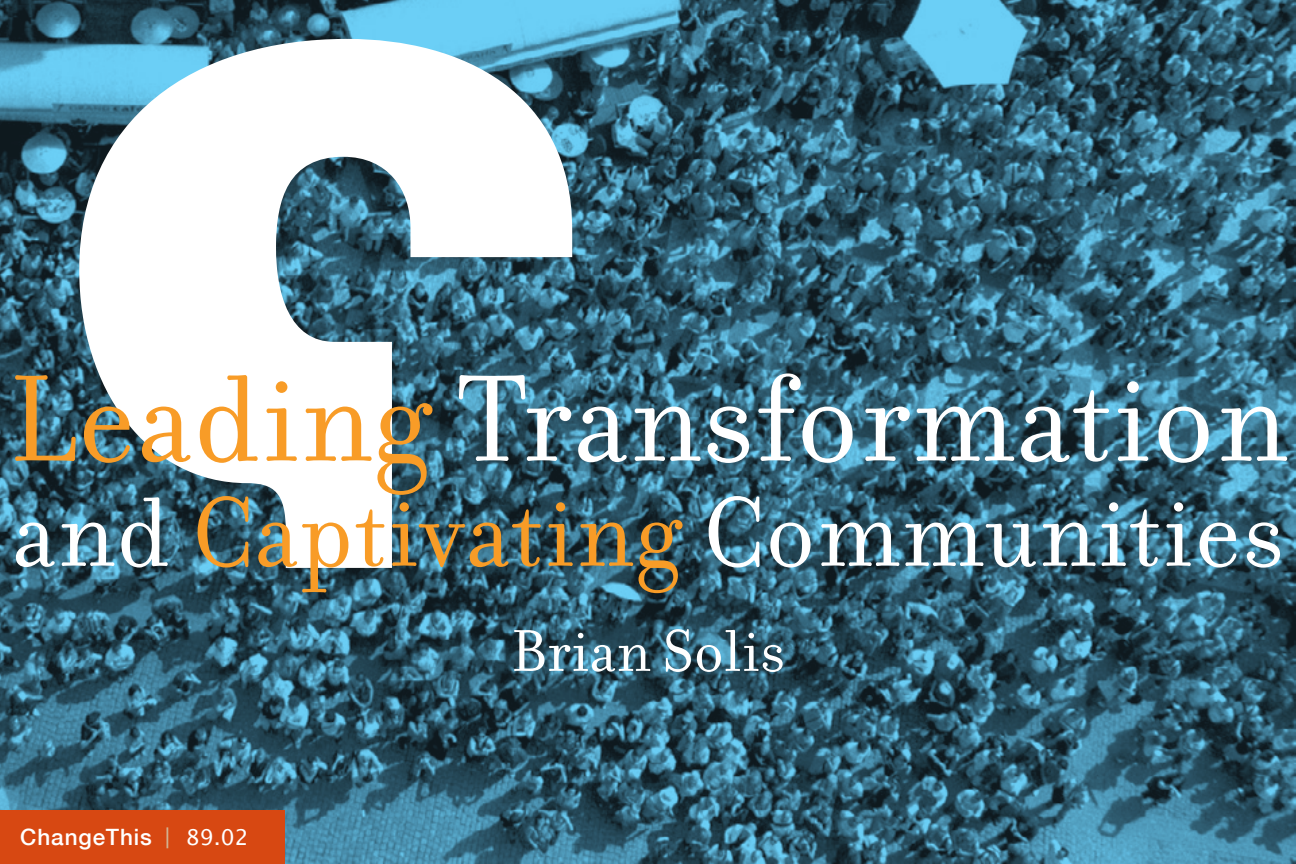
<style>
.page{position:relative;width:1296px;height:864px;background:#fff}
.page>*{position:absolute;margin:0;border:0;box-sizing:border-box;transform-origin:0 0}
.t1{font:132.3px "Filosofia OT";letter-spacing:.01em;color:#fff}
.t2{font:105.98px "Filosofia OT";letter-spacing:.015em;color:#fff}
.t3{font:63.45px "Filosofia OT";letter-spacing:.005em;color:#fff}
.t4{font:500 22.5px "Helvetica Neue";letter-spacing:.04em;color:#fff}
.s1{color:#f89c27}
.s2{font-family:"Lucida Sans EFOP";font-weight:400;font-size:24.75px;color:#d2b696}
.s3{font-family:"Lucida Sans EFOP";font-weight:400;font-size:23.62px}
</style>
<div class="page">
<img style="left:0;top:0;width:1296px;height:864px">
<svg style="left:79px;top:39px;width:493px;height:529px"></svg>
<div style="left:0;top:810px;width:285px;height:54px;background:#d74812"></div>
<p class="t1" style="left:8px;top:346px;width:1281px"><span class="s1">Leading</span> Transformation</p>
<p class="t2" style="left:12px;top:474px;width:1274px">and <span class="s1">Captivating</span> Communities</p>
<p class="t3" style="left:511px;top:616px;width:276px">Brian Solis</p>
<p class="t4" style="left:20px;top:823px;width:230px">ChangeThis <span class="s2">|</span> <span class="s3">89.02</span></p>
</div>
